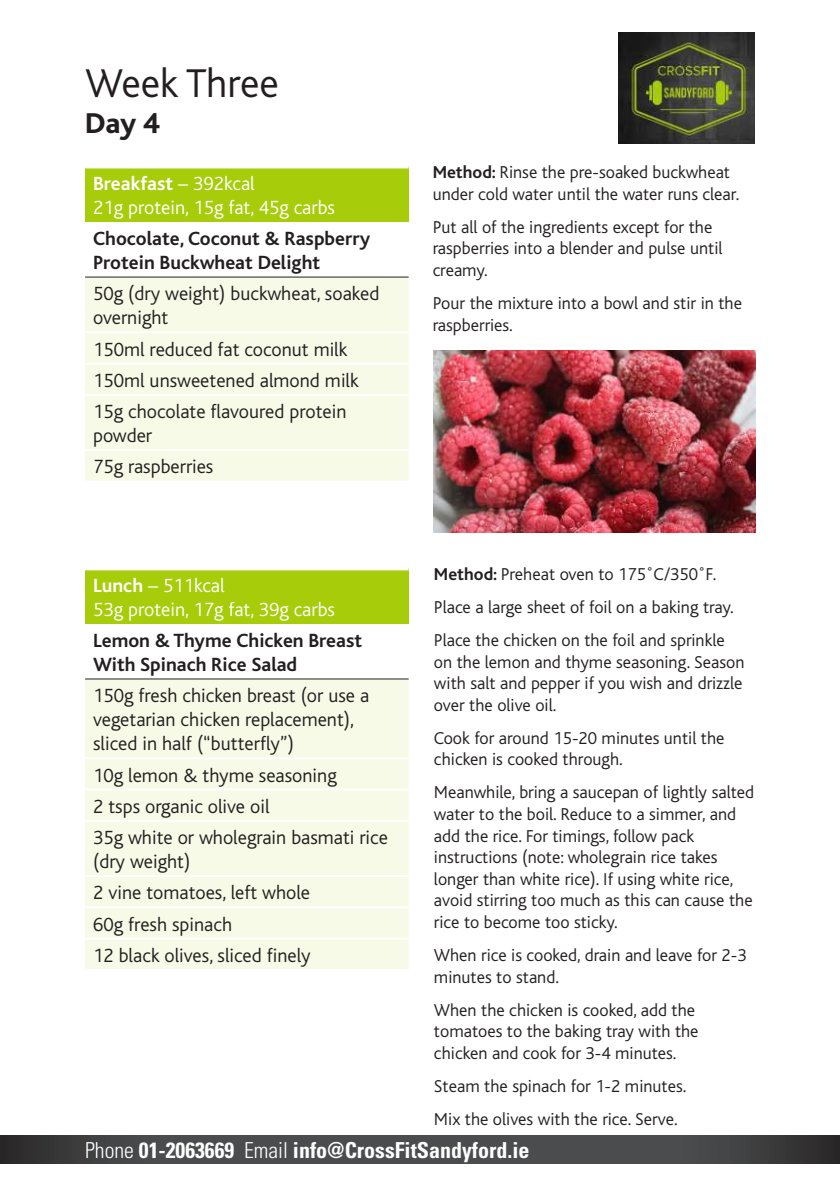
<style>
.page{position:relative;width:840px;height:1191px;background:#fff}
.page>*{position:absolute;margin:0;border:0;box-sizing:border-box;transform-origin:0 0}
.t1{font:300 42px "Bliss";color:#231f20}
.t2{font:800 30px "Bliss";color:#231f20}
.t3{font:700 condensed 22px "Univers";color:#fff}
.t4{font:300 20px/31.2px "Bliss";color:#231f20}
.t5{font:700 20px/24px "Bliss";color:#231f20}
.t6{font:300 20px/24px "Bliss";color:#fff}
.t7{font:300 18px/21.6px "Bliss";color:#231f20}
.s1{font-weight:700}
.s2{font-weight:300}
</style>
<div class="page">
<svg style="left:0;top:1136px;width:839px;height:27px;background:#454546"></svg>
<div style="left:85px;top:166px;width:323px;height:56px;background:#a7cc0a"></div>
<div style="left:85px;top:277px;width:323px;height:203px;background:#f6fae7"></div>
<hr style="left:85px;top:276px;width:323px;height:1px;background:#231f20">
<hr style="left:85px;top:164px;width:323px;height:4px;background:#fff">
<hr style="left:85px;top:331px;width:323px;height:2px;background:#fff">
<hr style="left:85px;top:362px;width:323px;height:2px;background:#fff">
<hr style="left:85px;top:394px;width:323px;height:2px;background:#fff">
<hr style="left:85px;top:449px;width:323px;height:2px;background:#fff">
<div style="left:85px;top:568px;width:323px;height:55px;background:#a7cc0a"></div>
<div style="left:85px;top:679px;width:323px;height:290px;background:#f6fae7"></div>
<hr style="left:85px;top:678px;width:323px;height:1px;background:#231f20">
<hr style="left:85px;top:566px;width:323px;height:4px;background:#fff">
<hr style="left:85px;top:875px;width:323px;height:2px;background:#fff">
<hr style="left:85px;top:906px;width:323px;height:2px;background:#fff">
<hr style="left:85px;top:937px;width:323px;height:2px;background:#fff">
<hr style="left:85px;top:820px;width:323px;height:2px;background:#fff">
<hr style="left:85px;top:788px;width:323px;height:2px;background:#fff">
<hr style="left:85px;top:757px;width:323px;height:2px;background:#fff">
<img style="left:433px;top:351px;width:321px;height:181px">
<img style="left:618px;top:33px;width:136px;height:110px">
<h1 class="t1" style="left:85px;top:61px;width:195px">Week Three</h1>
<h2 class="t2" style="left:85px;top:107px;width:76px">Day 4</h2>
<p class="t6" style="left:93px;top:172px;width:243px"><span class="s1">Breakfast</span> – 392kcal<br>21g protein, 15g fat, 45g carbs</p>
<p class="t5" style="left:93px;top:227px;width:278px">Chocolate, Coconut &amp; Raspberry<br>Protein Buckwheat Delight</p>
<p class="t4" style="left:93px;top:282px;width:287px;line-height:24px">50g (dry weight) buckwheat, soaked overnight</p>
<p class="t4" style="left:93px;top:334px;width:267px">150ml reduced fat coconut milk<br>150ml unsweetened almond milk<br>15g chocolate flavoured protein</p>
<p class="t4" style="left:93px;top:420px;width:122px">powder<br>75g raspberries</p>
<p class="t7" style="left:432px;top:162px;width:308px"><span class="s1">Method:</span> Rinse the pre-soaked buckwheat under cold water until the water runs clear.</p>
<p class="t7" style="left:432px;top:216px;width:291px">Put all of the ingredients except for the raspberries into a blender and pulse until creamy.</p>
<p class="t7" style="left:432px;top:292px;width:311px">Pour the mixture into a bowl and stir in the raspberries.</p>
<p class="t7" style="left:434px;top:558px;width:301px;line-height:33px"><span class="s1">Method:</span> Preheat oven to 175˚C/350˚F.<br>Place a large sheet of foil on a baking tray.<br>Place the chicken on the foil and sprinkle</p>
<p class="t7" style="left:434px;top:651px;width:312px;text-align:justify">on the lemon and thyme seasoning. Season with salt and pepper if you wish and drizzle over the olive oil.</p>
<p class="t7" style="left:434px;top:727px;width:292px">Cook for around 15-20 minutes until the chicken is cooked through.</p>
<p class="t7" style="left:434px;top:782px;width:321px">Meanwhile, bring a saucepan of lightly salted water to the boil. Reduce to a simmer, and add the rice. For timings, follow pack instructions (note: wholegrain rice takes longer than white rice). If using white rice, avoid stirring too much as this can cause the rice to become too sticky.</p>
<p class="t7" style="left:434px;top:944px;width:314px">When rice is cooked, drain and leave for 2-3 minutes to stand.</p>
<p class="t7" style="left:434px;top:999px;width:266px">When the chicken is cooked, add the tomatoes to the baking tray with the chicken and cook for 3-4 minutes.</p>
<p class="t7" style="left:434px;top:1069px;width:254px;line-height:33px">Steam the spinach for 1-2 minutes.<br>Mix the olives with the rice. Serve.</p>
<p class="t3" style="left:85px;top:1136px;width:445px"><span class="s2">Phone</span> 01-2063669 <span class="s2">Email</span> info@CrossFitSandyford.ie</p>
<p class="t6" style="left:93px;top:573px;width:243px"><span class="s1">Lunch</span> – 511kcal<br>53g protein, 17g fat, 39g carbs</p>
<p class="t5" style="left:93px;top:629px;width:270px">Lemon &amp; Thyme Chicken Breast<br>With Spinach Rice Salad</p>
<p class="t4" style="left:93px;top:684px;width:277px;line-height:24px">150g fresh chicken breast (or use a vegetarian chicken replacement), sliced in half (“butterfly”)</p>
<p class="t4" style="left:93px;top:759px;width:296px">10g lemon &amp; thyme seasoning<br>2 tsps organic olive oil<br>35g white or wholegrain basmati rice</p>
<p class="t4" style="left:93px;top:846px;width:219px">(dry weight)<br>2 vine tomatoes, left whole<br>60g fresh spinach<br>12 black olives, sliced finely</p>
</div>
